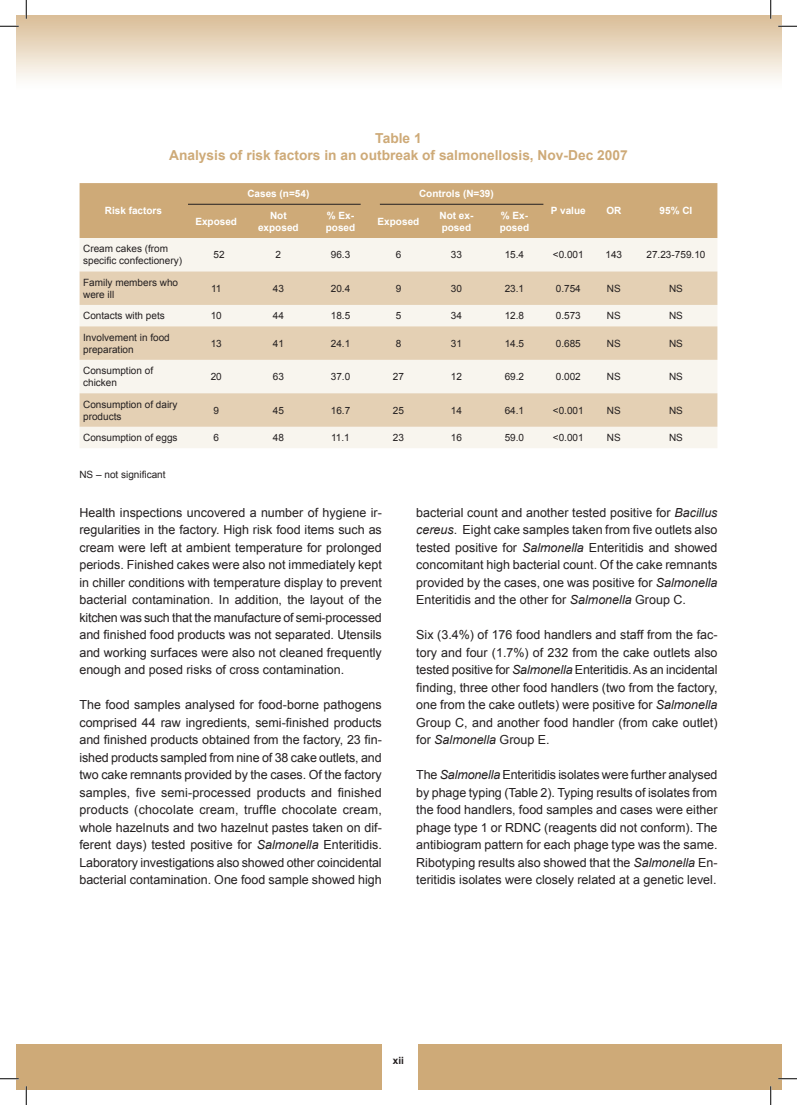
<style>
.page{position:relative;width:797px;height:1105px;background:#fff}
.page>*{position:absolute;margin:0;border:0;box-sizing:border-box;transform-origin:0 0}
.t1{font:700 13.75px/17.5px "Arial";color:#ceaa78;text-align:center}
.t2{font:12.5px/17.5px "Arial";color:#231f20;text-align:justify}
.t3{font:10px/12px "Arial";color:#231f20}
.t4{font:700 10px/12px "Arial";color:#fff}
.t5{font:700 10px "Arial";color:#231f20}
.s1{font-style:italic}
</style>
<div class="page">
<div style="left:16px;top:1044px;width:754px;height:45px;background:#ceaa78"></div>
<div style="left:382px;top:1035px;width:35px;height:54px;background:#fff"></div>
<div style="left:770px;top:1044px;width:11px;height:45px;background:#ceaa78"></div>
<div style="left:80px;top:183px;width:637px;height:55px;background:#ceaa78"></div>
<div style="left:80px;top:238px;width:637px;height:210px;background:#f8f5ee"></div>
<svg style="left:80px;top:271px;width:637px;height:156px;background:#ebddc8"></svg>
<hr style="left:188px;top:204px;width:172px;height:1px;background:#231f20">
<hr style="left:380px;top:204px;width:163px;height:1px;background:#231f20">
<svg style="left:0;top:25px;width:19px;height:2px"></svg>
<svg style="left:778px;top:25px;width:19px;height:2px"></svg>
<svg style="left:0;top:1078px;width:19px;height:1px"></svg>
<svg style="left:778px;top:1078px;width:19px;height:1px"></svg>
<svg style="left:25px;top:0;width:2px;height:19px"></svg>
<svg style="left:25px;top:1086px;width:2px;height:19px"></svg>
<svg style="left:770px;top:0;width:1px;height:19px"></svg>
<svg style="left:770px;top:1086px;width:1px;height:19px"></svg>
<p class="t1" style="left:169px;top:129px;width:460px">Table 1<br>Analysis of risk factors in an outbreak of salmonellosis, Nov-Dec 2007</p>
<p class="t4" style="left:105px;top:205px;width:59px">Risk factors</p>
<p class="t4" style="left:247px;top:188px;width:63px">Cases (n=54)</p>
<p class="t4" style="left:419px;top:188px;width:76px">Controls (N=39)</p>
<p class="t4" style="left:195px;top:215px;width:43px">Exposed</p>
<p class="t4" style="left:258px;top:209px;width:42px;text-align:center">Not exposed</p>
<p class="t4" style="left:326px;top:209px;width:31px">% Ex&shy;posed</p>
<p class="t4" style="left:377px;top:215px;width:43px">Exposed</p>
<p class="t4" style="left:439px;top:209px;width:35px">Not ex&shy;posed</p>
<p class="t4" style="left:499px;top:209px;width:31px">% Ex&shy;posed</p>
<p class="t4" style="left:551px;top:205px;width:36px">P value</p>
<p class="t4" style="left:606px;top:205px;width:16px">OR</p>
<p class="t4" style="left:659px;top:205px;width:34px">95% CI</p>
<p class="t3" style="left:83px;top:243px;width:100px">Cream cakes (from specific confectionery)</p>
<p class="t3" style="left:213px;top:249px;width:13px">52</p>
<p class="t3" style="left:275px;top:249px;width:7px">2</p>
<p class="t3" style="left:331px;top:249px;width:21px">96.3</p>
<p class="t3" style="left:396px;top:249px;width:7px">6</p>
<p class="t3" style="left:451px;top:249px;width:13px">33</p>
<p class="t3" style="left:504px;top:249px;width:21px">15.4</p>
<p class="t3" style="left:553px;top:249px;width:32px">&lt;0.001</p>
<p class="t3" style="left:605px;top:249px;width:18px">143</p>
<p class="t3" style="left:646px;top:249px;width:60px">27.23-759.10</p>
<p class="t3" style="left:83px;top:276px;width:97px">Family members who were ill</p>
<p class="t3" style="left:211px;top:282px;width:12px">11</p>
<p class="t3" style="left:273px;top:282px;width:13px">43</p>
<p class="t3" style="left:331px;top:282px;width:21px">20.4</p>
<p class="t3" style="left:396px;top:282px;width:7px">9</p>
<p class="t3" style="left:451px;top:282px;width:13px">30</p>
<p class="t3" style="left:504px;top:282px;width:21px">23.1</p>
<p class="t3" style="left:556px;top:282px;width:27px">0.754</p>
<p class="t3" style="left:607px;top:282px;width:15px">NS</p>
<p class="t3" style="left:669px;top:282px;width:15px">NS</p>
<p class="t3" style="left:83px;top:310px;width:83px">Contacts with pets</p>
<p class="t3" style="left:211px;top:310px;width:13px">10</p>
<p class="t3" style="left:273px;top:310px;width:13px">44</p>
<p class="t3" style="left:331px;top:310px;width:21px">18.5</p>
<p class="t3" style="left:396px;top:310px;width:7px">5</p>
<p class="t3" style="left:451px;top:310px;width:13px">34</p>
<p class="t3" style="left:504px;top:310px;width:21px">12.8</p>
<p class="t3" style="left:556px;top:310px;width:27px">0.573</p>
<p class="t3" style="left:607px;top:310px;width:15px">NS</p>
<p class="t3" style="left:669px;top:310px;width:15px">NS</p>
<p class="t3" style="left:83px;top:331px;width:88px">Involvement in food preparation</p>
<p class="t3" style="left:211px;top:337px;width:13px">13</p>
<p class="t3" style="left:273px;top:337px;width:13px">41</p>
<p class="t3" style="left:331px;top:337px;width:21px">24.1</p>
<p class="t3" style="left:396px;top:337px;width:7px">8</p>
<p class="t3" style="left:451px;top:337px;width:13px">31</p>
<p class="t3" style="left:504px;top:337px;width:21px">14.5</p>
<p class="t3" style="left:556px;top:337px;width:27px">0.685</p>
<p class="t3" style="left:607px;top:337px;width:15px">NS</p>
<p class="t3" style="left:669px;top:337px;width:15px">NS</p>
<p class="t3" style="left:83px;top:365px;width:72px">Consumption of chicken</p>
<p class="t3" style="left:211px;top:371px;width:13px">20</p>
<p class="t3" style="left:273px;top:371px;width:13px">63</p>
<p class="t3" style="left:331px;top:371px;width:21px">37.0</p>
<p class="t3" style="left:393px;top:371px;width:13px">27</p>
<p class="t3" style="left:451px;top:371px;width:13px">12</p>
<p class="t3" style="left:504px;top:371px;width:21px">69.2</p>
<p class="t3" style="left:556px;top:371px;width:27px">0.002</p>
<p class="t3" style="left:607px;top:371px;width:15px">NS</p>
<p class="t3" style="left:669px;top:371px;width:15px">NS</p>
<p class="t3" style="left:83px;top:398px;width:96px">Consumption of dairy products</p>
<p class="t3" style="left:213px;top:404px;width:7px">9</p>
<p class="t3" style="left:273px;top:404px;width:13px">45</p>
<p class="t3" style="left:331px;top:404px;width:21px">16.7</p>
<p class="t3" style="left:393px;top:404px;width:13px">25</p>
<p class="t3" style="left:451px;top:404px;width:13px">14</p>
<p class="t3" style="left:504px;top:404px;width:21px">64.1</p>
<p class="t3" style="left:553px;top:404px;width:32px">&lt;0.001</p>
<p class="t3" style="left:607px;top:404px;width:15px">NS</p>
<p class="t3" style="left:669px;top:404px;width:15px">NS</p>
<p class="t3" style="left:83px;top:432px;width:96px">Consumption of eggs</p>
<p class="t3" style="left:213px;top:432px;width:7px">6</p>
<p class="t3" style="left:273px;top:432px;width:13px">48</p>
<p class="t3" style="left:331px;top:432px;width:20px">11.1</p>
<p class="t3" style="left:393px;top:432px;width:13px">23</p>
<p class="t3" style="left:451px;top:432px;width:13px">16</p>
<p class="t3" style="left:504px;top:432px;width:21px">59.0</p>
<p class="t3" style="left:553px;top:432px;width:32px">&lt;0.001</p>
<p class="t3" style="left:607px;top:432px;width:15px">NS</p>
<p class="t3" style="left:669px;top:432px;width:15px">NS</p>
<p class="t3" style="left:79px;top:469px;width:88px">NS – not significant</p>
<p class="t2" style="left:79px;top:503px;width:304px">Health inspections uncovered a number of hygiene ir&shy;regularities in the factory. High risk food items such as cream were left at ambient temperature for prolonged periods. Finished cakes were also not immediately kept in chiller conditions with temperature display to prevent bacterial contamination. In addition, the layout of the kitchen was such that the manufacture of semi-processed and finished food products was not separated. Utensils and working surfaces were also not cleaned frequently enough and posed risks of cross contamination.</p>
<p class="t2" style="left:79px;top:696px;width:304px">The food samples analysed for food-borne pathogens comprised 44 raw ingredients, semi-finished products and finished products obtained from the factory, 23 fin&shy;ished products sampled from nine of 38 cake outlets, and two cake remnants provided by the cases. Of the factory samples, five semi-processed products and finished products (chocolate cream, truffle chocolate cream, whole hazelnuts and two hazelnut pastes taken on dif&shy;ferent days) tested positive for <span class="s1">Salmonella</span> Enteritidis.<br>Laboratory investigations also showed other coincidental bacterial contamination. One food sample showed high</p>
<p class="t2" style="left:416px;top:503px;width:303px">bacterial count and another tested positive for <span class="s1">Bacillus cereus</span>. Eight cake samples taken from five outlets also tested positive for <span class="s1">Salmonella</span> Enteritidis and showed concomitant high bacterial count. Of the cake remnants provided by the cases, one was positive for <span class="s1">Salmonella </span>Enteritidis and the other for <span class="s1">Salmonella</span> Group C.</p>
<p class="t2" style="left:416px;top:626px;width:303px">Six (3.4%) of 176 food handlers and staff from the fac&shy;tory and four (1.7%) of 232 from the cake outlets also tested positive for <span class="s1">Salmonella</span> Enteritidis. As an incidental finding, three other food handlers (two from the factory, one from the cake outlets) were positive for <span class="s1">Salmonella </span>Group C, and another food handler (from cake outlet) for <span class="s1">Salmonella</span> Group E.</p>
<p class="t2" style="left:416px;top:766px;width:303px">The <span class="s1">Salmonella</span> Enteritidis isolates were further analysed by phage typing (Table 2). Typing results of isolates from the food handlers, food samples and cases were either phage type 1 or RDNC (reagents did not conform). The antibiogram pattern for each phage type was the same.<br>Ribotyping results also showed that the <span class="s1">Salmonella</span> En&shy;teritidis isolates were closely related at a genetic level.</p>
<p class="t5" style="left:393px;top:1055px;width:13px">xii</p>
</div>
